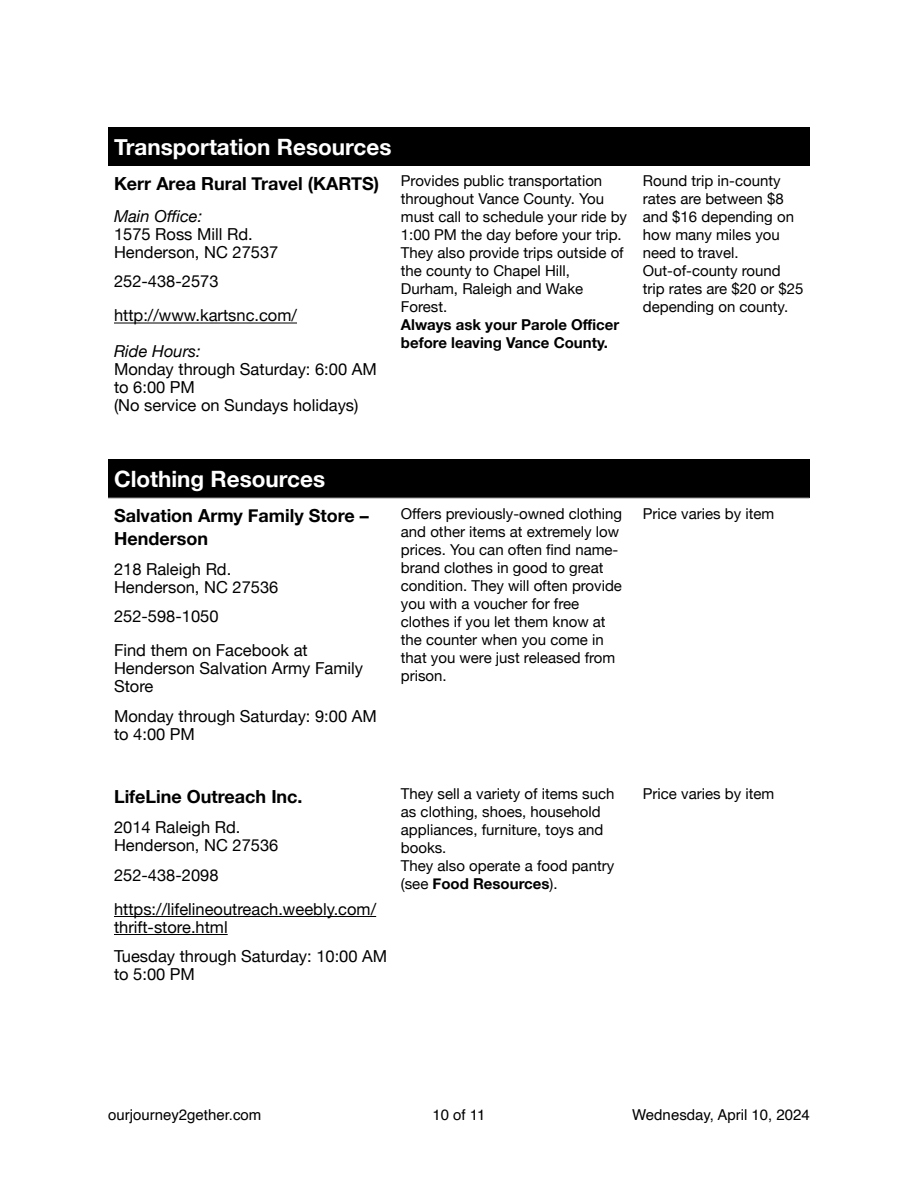
<style>
.page{position:relative;width:918px;height:1188px;background:#fff}
.page>*{position:absolute;margin:0;border:0;box-sizing:border-box;transform-origin:0 0}
.t1{font:700 22.5px "Helvetica Neue";color:#fff}
.t2{font:700 18px/22.5px "Helvetica Neue";color:#000}
.t3{font:16.5px/18px "Helvetica Neue";color:#000}
.t4{font:italic 16.5px "Helvetica Neue";color:#000}
.t5{font:15px/18px "Helvetica Neue";color:#000}
.t6{font:700 15px/18px "Helvetica Neue";color:#000}
.t7{font:15px "Helvetica";color:#000}
.s1{font-weight:700;font-size:18px}
.s2{font-weight:700}
</style>
<div class="page">
<div style="left:108px;top:128px;width:701px;height:38px;background:#000"></div>
<hr style="left:114px;top:323px;width:183px;height:1px;background:#000">
<div style="left:108px;top:459px;width:701px;height:39px;background:#000"></div>
<hr style="left:114px;top:916px;width:262px;height:1px;background:#000">
<hr style="left:114px;top:934px;width:114px;height:1px;background:#000">
<hr style="left:108px;top:498px;width:701px;height:1px;background:#a6a6a6">
<h1 class="t1" style="left:114px;top:133px;width:279px">Transportation Resources</h1>
<p class="t5" style="left:401px;top:172px;width:228px;text-indent:-287px"><span class="s1">Kerr Area Rural Travel (KARTS)</span> Provides public transportation throughout Vance County. You must call to schedule your ride by<br>1:00 PM the day before your trip.<br>They also provide trips outside of the county to Chapel Hill,<br>Durham, Raleigh and Wake<br>Forest.</p>
<p class="t6" style="left:401px;top:316px;width:220px">Always ask your Parole Officer before leaving Vance County.</p>
<p class="t4" style="left:114px;top:206px;width:90px">Main Office:</p>
<p class="t3" style="left:114px;top:225px;width:166px">1575 Ross Mill Rd.<br>Henderson, NC 27537</p>
<p class="t3" style="left:114px;top:264px;width:185px;line-height:34px">252-438-2573 http://www.kartsnc.com/</p>
<p class="t4" style="left:114px;top:341px;width:88px">Ride Hours:</p>
<p class="t3" style="left:114px;top:360px;width:264px">Monday through Saturday: 6:00 AM to 6:00 PM<br>(No service on Sundays holidays)</p>
<p class="t5" style="left:643px;top:172px;width:162px">Round trip in-county rates are between $8 and $16 depending on how many miles you need to travel.<br>Out-of-county round trip rates are $20 or $25 depending on county.</p>
<h1 class="t1" style="left:114px;top:465px;width:213px">Clothing Resources</h1>
<p class="t2" style="left:114px;top:504px;width:256px">Salvation Army Family Store –<br>Henderson</p>
<p class="t5" style="left:401px;top:504px;width:223px">Offers previously-owned clothing and other items at extremely low prices. You can often fi nd name&shy;brand clothes in good to great condition. They will often provide you with a voucher for free clothes if you let them know at the counter when you come in that you were just released from prison.</p>
<p class="t5" style="left:643px;top:504px;width:133px">Price varies by item</p>
<p class="t3" style="left:114px;top:560px;width:166px">218 Raleigh Rd.<br>Henderson, NC 27536</p>
<p class="t3" style="left:114px;top:599px;width:195px;line-height:34px">252-598-1050<br>Find them on Facebook at</p>
<p class="t3" style="left:114px;top:659px;width:251px">Henderson Salvation Army Family<br>Store</p>
<p class="t3" style="left:114px;top:707px;width:264px">Monday through Saturday: 9:00 AM to 4:00 PM</p>
<p class="t2" style="left:114px;top:785px;width:190px">LifeLine Outreach Inc.</p>
<p class="t5" style="left:401px;top:785px;width:215px">They sell a variety of items such as clothing, shoes, household appliances, furniture, toys and books.<br>They also operate a food pantry (see <span class="s2">Food Resources</span>).</p>
<p class="t5" style="left:643px;top:785px;width:133px">Price varies by item</p>
<p class="t3" style="left:114px;top:818px;width:166px">2014 Raleigh Rd.<br>Henderson, NC 27536</p>
<p class="t3" style="left:114px;top:858px;width:264px;line-height:34px">252-438-2098 https://lifelineoutreach.weebly.com/</p>
<p class="t3" style="left:114px;top:912px;width:275px;line-height:29.5px">thrift-store.html<br>Tuesday through Saturday: 10:00 AM</p>
<p class="t3" style="left:114px;top:965px;width:83px">to 5:00 PM</p>
<p class="t7" style="left:108px;top:1108px;width:155px">ourjourney2gether.com</p>
<p class="t7" style="left:432px;top:1108px;width:55px">10 of 11</p>
<p class="t7" style="left:632px;top:1108px;width:179px">Wednesday, April 10, 2024</p>
</div>
